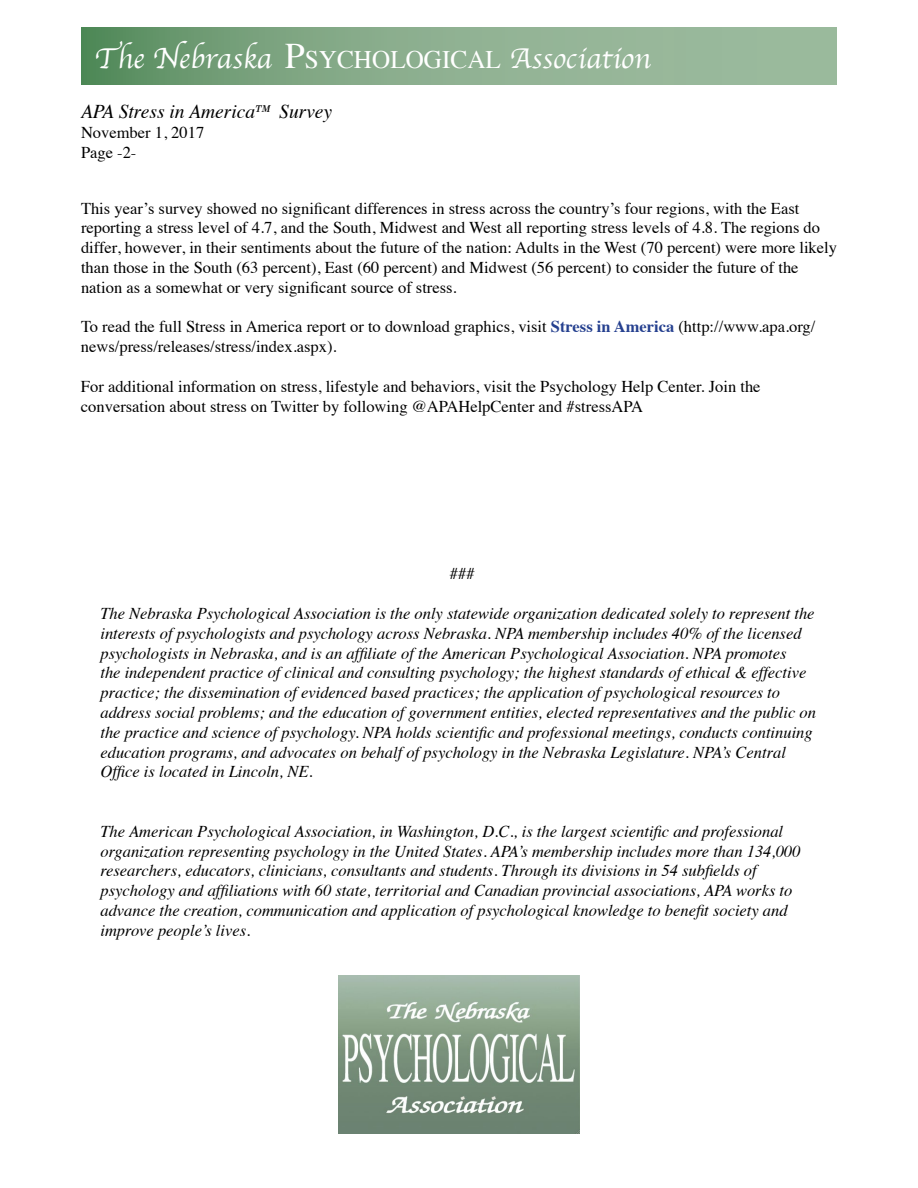
<style>
.page{position:relative;width:918px;height:1188px;background:#fff}
.page>*{position:absolute;margin:0;border:0;box-sizing:border-box;transform-origin:0 0}
.t1{font:30px "Apple Chancery";color:#fff}
.t2{font:italic 19.5px "Times";color:#000}
.t3{font:italic 16.5px/19.8px "Times";color:#000}
.t4{font:16.5px/19.8px "Times";color:#000}
.s1{font-family:"Times";font-size:36px}
.s2{font-family:"Times";font-size:25.2px}
.s3{font-weight:700;color:#25408f}
</style>
<div class="page">
<svg style="left:81px;top:27px;width:756px;height:57px;background:#86ab89"></svg>
<img style="left:339px;top:976px;width:240px;height:158px">
<h1 class="t1" style="left:94px;top:34px;width:558px">The Nebraska <span class="s1">P</span><span class="s2">SYCHOLOGICAL</span> Association</h1>
<p class="t2" style="left:81px;top:95px;width:253px">APA Stress in America™ Survey</p>
<p class="t4" style="left:81px;top:121px;width:125px">November 1, 2017<br>Page -2-</p>
<p class="t4" style="left:81px;top:197px;width:758px">This year’s survey showed no significant differences in stress across the country’s four regions, with the East reporting a stress level of 4.7, and the South, Midwest and West all reporting stress levels of 4.8. The regions do differ, however, in their sentiments about the future of the nation: Adults in the West (70 percent) were more likely than those in the South (63 percent), East (60 percent) and Midwest (56 percent) to consider the future of the nation as a somewhat or very significant source of stress.</p>
<p class="t4" style="left:81px;top:316px;width:736px">To read the full Stress in America report or to download graphics, visit <span class="s3">Stress in America</span> (http://www.apa.org/ news/press/releases/stress/index.aspx).</p>
<p class="t4" style="left:81px;top:375px;width:681px">For additional information on stress, lifestyle and behaviors, visit the Psychology Help Center. Join the conversation about stress on Twitter by following @APAHelpCenter and #stressAPA</p>
<p class="t4" style="left:450px;top:563px;width:26px">###</p>
<p class="t3" style="left:100px;top:603px;width:717px">The Nebraska Psychological Association is the only statewide organization dedicated solely to represent the interests of psychologists and psychology across Nebraska. NPA membership includes 40% of the licensed psychologists in Nebraska, and is an affiliate of the American Psychological Association. NPA promotes<br>the independent practice of clinical and consulting psychology; the highest standards of ethical &amp; effective practice; the dissemination of evidenced based practices; the application of psychological resources to address social problems; and the education of government entities, elected representatives and the public on the practice and science of psychology. NPA holds scientific and professional meetings, conducts continuing education programs, and advocates on behalf of psychology in the Nebraska Legislature. NPA’s Central Office is located in Lincoln, NE.</p>
<p class="t3" style="left:100px;top:820px;width:702px">The American Psychological Association, in Washington, D.C., is the largest scientific and professional organization representing psychology in the United States. APA’s membership includes more than 134,000 researchers, educators, clinicians, consultants and students. Through its divisions in 54 subfields of psychology and affiliations with 60 state, territorial and Canadian provincial associations, APA works to advance the creation, communication and application of psychological knowledge to benefit society and improve people’s lives.</p>
</div>
